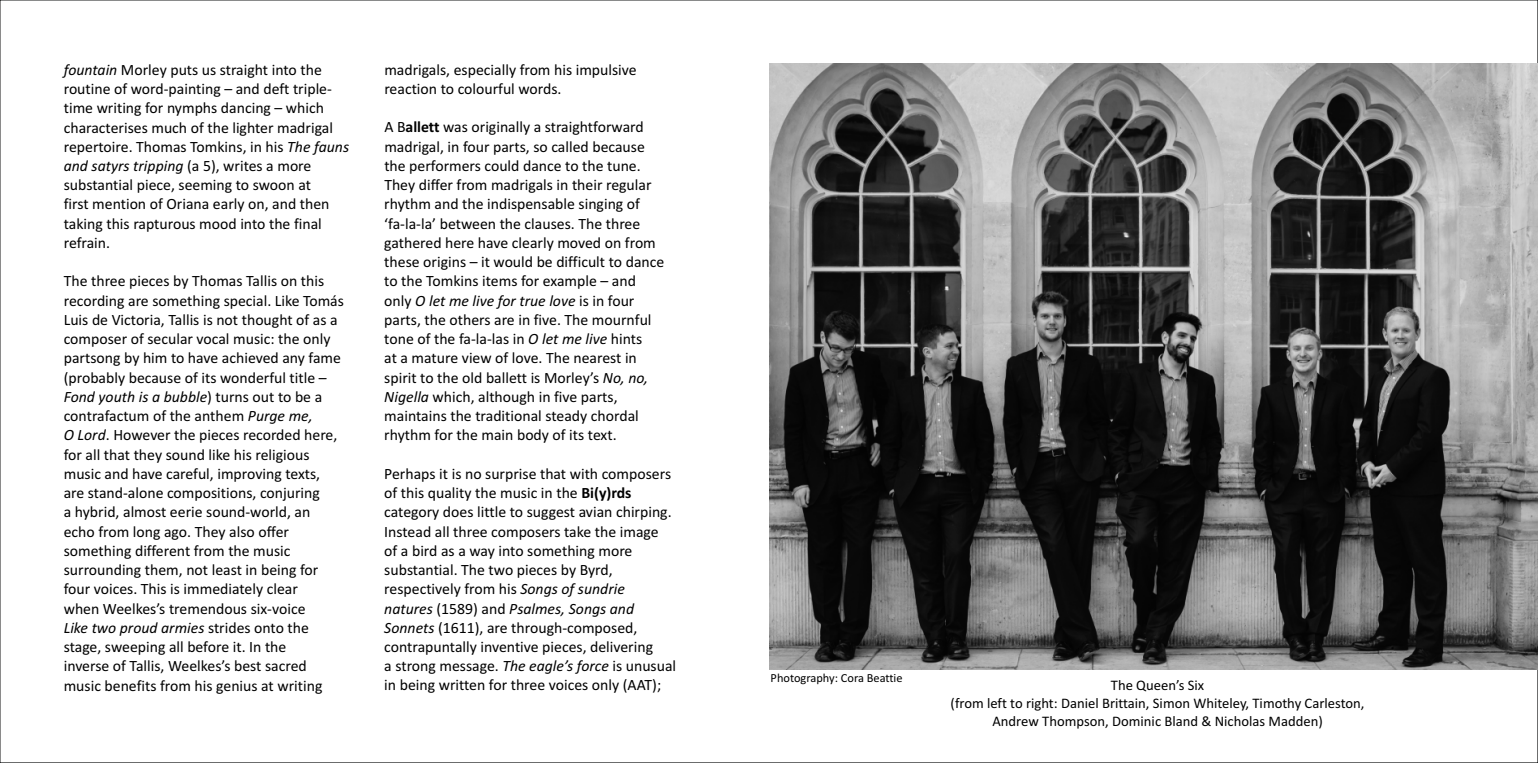
<style>
.page{position:relative;width:1538px;height:763px;background:#fff}
.page>*{position:absolute;margin:0;border:0;box-sizing:border-box;transform-origin:0 0}
.t1{font:15.75px/19.1px "Calibri";color:#000}
.t2{font:14.62px/17.8px "Calibri";color:#000;text-align:center}
.t3{font:12.38px "Calibri";color:#000}
.s1{font-style:italic}
.s2{font-weight:700}
</style>
<div class="page">
<img style="left:769px;top:64px;width:769px;height:604px">
<p class="t1" style="left:64px;top:61px;width:287px"><span class="s1">fountain</span> Morley puts us straight into the routine of word-painting – and deft triple&shy;time writing for nymphs dancing – which characterises much of the lighter madrigal repertoire. Thomas Tomkins, in his <span class="s1">The fauns and satyrs tripping</span> (a 5), writes a more substantial piece, seeming to swoon at<br>first mention of Oriana early on, and then taking this rapturous mood into the final refrain.</p>
<p class="t1" style="left:64px;top:273px;width:282px">The three pieces by Thomas Tallis on this recording are something special. Like Tomás Luis de Victoria, Tallis is not thought of as a composer of secular vocal music: the only partsong by him to have achieved any fame (probably because of its wonderful title – <span class="s1">Fond youth is a bubble</span>) turns out to be a contrafactum of the anthem <span class="s1">Purge me,<br>O Lord</span>. However the pieces recorded here, for all that they sound like his religious music and have careful, improving texts, are stand-alone compositions, conjuring<br>a hybrid, almost eerie sound-world, an echo from long ago. They also offer something different from the music surrounding them, not least in being for four voices. This is immediately clear<br>when Weelkes’s tremendous six-voice<br><span class="s1">Like two proud armies</span> strides onto the stage, sweeping all before it. In the<br>inverse of Tallis, Weelkes’s best sacred music benefits from his genius at writing</p>
<p class="t1" style="left:384px;top:61px;width:254px">madrigals, especially from his impulsive reaction to colourful words.</p>
<p class="t1" style="left:384px;top:119px;width:281px">A B<span class="s2">allett</span> was originally a straightforward madrigal, in four parts, so called because the performers could dance to the tune.<br>They differ from madrigals in their regular rhythm and the indispensable singing of ‘fa‐la‐la’ between the clauses. The three gathered here have clearly moved on from these origins – it would be difficult to dance to the Tomkins items for example – and only <span class="s1">O let me live for true love</span> is in four parts, the others are in five. The mournful tone of the fa-la-las in <span class="s1">O let me live</span> hints<br>at a mature view of love. The nearest in spirit to the old ballett is Morley’s <span class="s1">No, no, Nigella</span> which, although in five parts, maintains the traditional steady chordal rhythm for the main body of its text.</p>
<p class="t1" style="left:384px;top:465px;width:293px">Perhaps it is no surprise that with composers of this quality the music in the <span class="s2">Bi(y)rds </span>category does little to suggest avian chirping.<br>Instead all three composers take the image<br>of a bird as a way into something more substantial. The two pieces by Byrd, respectively from his <span class="s1">Songs of sundrie natures</span> (1589) and <span class="s1">Psalmes, Songs and Sonnets</span> (1611), are through-composed, contrapuntally inventive pieces, delivering<br>a strong message. <span class="s1">The eagle’s force</span> is unusual in being written for three voices only (AAT);</p>
<p class="t3" style="left:770px;top:672px;width:133px">Photography: Cora Beattie</p>
<p class="t2" style="left:950px;top:677px;width:415px">The Queen’s Six<br>(from left to right: Daniel Brittain, Simon Whiteley, Timothy Carleston,<br>Andrew Thompson, Dominic Bland &amp; Nicholas Madden)</p>
</div>
